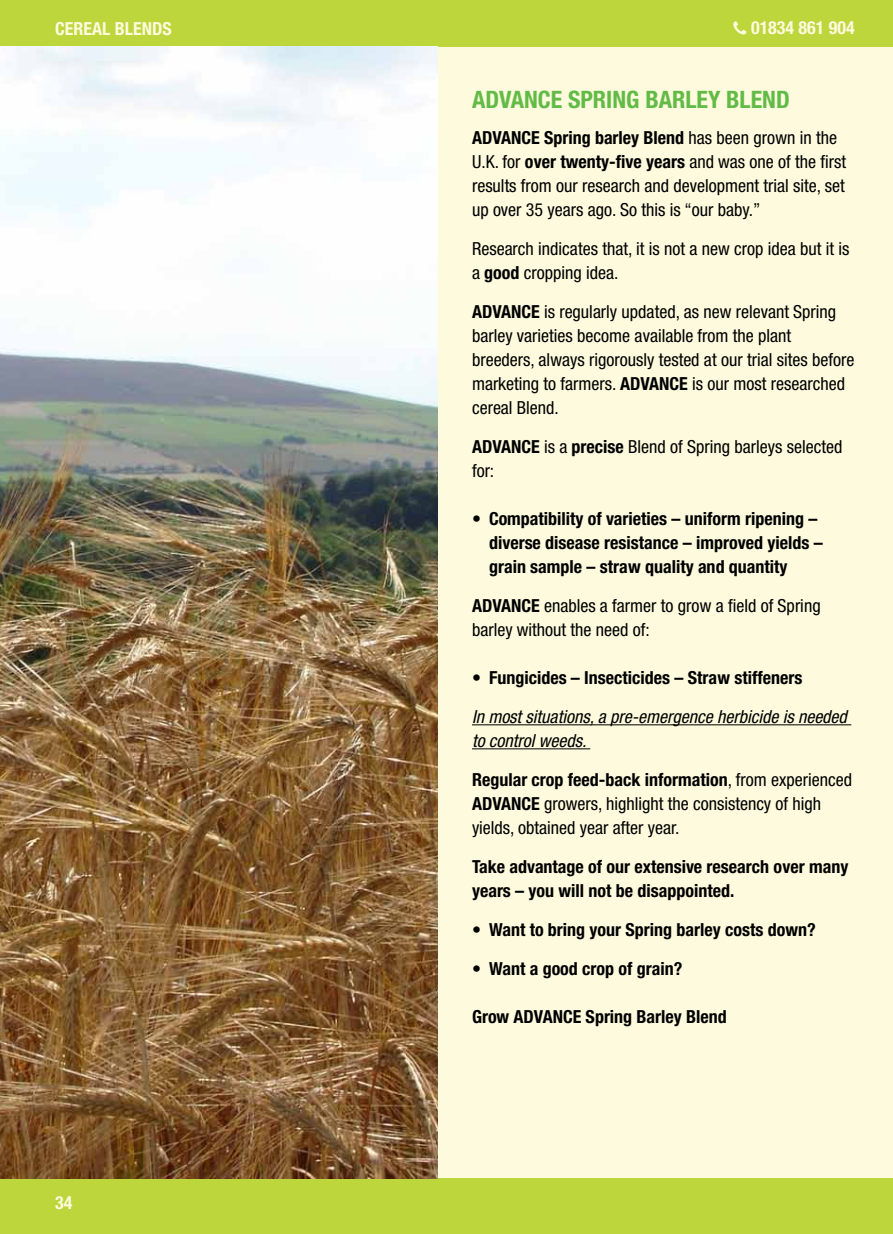
<style>
.page{position:relative;width:893px;height:1234px;background:#fff}
.page>*{position:absolute;margin:0;border:0;box-sizing:border-box;transform-origin:0 0}
.t1{font:700 condensed 24px "Helvetica Neue LT Std";color:#62bb46}
.t2{font:condensed 18px/24px "Helvetica Neue LT Std";color:#000}
.t3{font:700 condensed 18px/24px "Helvetica Neue LT Std";color:#000}
.t4{font:italic condensed 18px/39px "Helvetica Neue LT Std";color:#000}
.t5{font:700 condensed 18px "Helvetica Neue LT Std";color:#fdfadd}
.s1{font-weight:700}
.s2{font-weight:400}
.s3{font-style:normal}
.s4{font-weight:700;font-style:normal}
.s5{font-weight:400;font-style:italic}
</style>
<div class="page">
<div style="left:0;top:0;width:893px;height:1233px;background:#fdfadd"></div>
<div style="left:0;top:1178px;width:893px;height:55px;background:#bcd63b"></div>
<div style="left:0;top:0;width:893px;height:47px;background:#bcd63b"></div>
<svg style="left:733px;top:21px;width:13px;height:14px"></svg>
<img style="left:0;top:47px;width:438px;height:1131px">
<hr style="left:472px;top:724px;width:379px;height:1px;background:#000">
<hr style="left:472px;top:748px;width:118px;height:1px;background:#000">
<p class="t5" style="left:55px;top:18px;width:118px">CEREAL BLENDS</p>
<p class="t5" style="left:55px;top:1190px;width:19px">34</p>
<p class="t5" style="left:751px;top:17px;width:105px">01834 861 904</p>
<h1 class="t1" style="left:472px;top:84px;width:281px">ADVANCE Spring Barley Blend</h1>
<p class="t3" style="left:472px;top:125px;width:21px">Advance</p>
<p class="t2" style="left:472px;top:125px;width:376px;text-indent:72px"><span class="s1">Spring barley Blend</span> has been grown in the U.K. for <span class="s1">over twenty-five years</span> and was one of the first results from our research and development trial site, set up over 35 years ago. So this is “our baby.”</p>
<p class="t2" style="left:472px;top:236px;width:379px">Research indicates that, it is not a new crop idea but it is a <span class="s1">good</span> cropping idea.</p>
<p class="t3" style="left:472px;top:299px;width:21px">Advance</p>
<p class="t2" style="left:472px;top:299px;width:384px;text-indent:72px">is regularly updated, as new relevant Spring barley varieties become available from the plant breeders, always rigorously tested at our trial sites before marketing to farmers. <span class="s1">Advance</span></p>
<p class="t2" style="left:692px;top:371px;width:154px">is our most researched</p>
<p class="t2" style="left:472px;top:395px;width:88px">cereal Blend.</p>
<p class="t3" style="left:472px;top:434px;width:21px">Advance</p>
<p class="t2" style="left:544px;top:434px;width:300px">is a <span class="s1">precise</span> Blend of Spring barleys selected</p>
<p class="t2" style="left:472px;top:458px;width:24px">for:</p>
<p class="t3" style="left:489px;top:506px;width:335px;text-indent:-17px"><span class="s2">•</span> Compatibility of varieties – uniform ripening – diverse disease resistance – improved yields – grain sample – straw quality and quantity</p>
<p class="t3" style="left:472px;top:593px;width:21px">Advance</p>
<p class="t2" style="left:472px;top:593px;width:350px;text-indent:72px">enables a farmer to grow a field of Spring barley without the need of:</p>
<p class="t4" style="left:472px;top:658px;width:376px"><span class="s3">•</span> <span class="s4">Fungicides – Insecticides – Straw stiffeners<br></span>In most situations, a pre-emergence herbicide is needed</p>
<p class="t3" style="left:472px;top:720px;width:381px;line-height:39px"><span class="s5">to control weeds.<br></span>Regular crop feed-back information<span class="s2">, from experienced</span></p>
<p class="t3" style="left:472px;top:791px;width:21px">Advance</p>
<p class="t2" style="left:472px;top:791px;width:350px;text-indent:72px">growers, highlight the consistency of high yields, obtained year after year.</p>
<p class="t3" style="left:472px;top:854px;width:378px">Take advantage of our extensive research over many years – you will not be disappointed.</p>
<p class="t3" style="left:472px;top:917px;width:345px"><span class="s2">•</span> Want to bring your Spring barley costs down?</p>
<p class="t3" style="left:472px;top:956px;width:212px"><span class="s2">•</span> Want a good crop of grain?</p>
<p class="t3" style="left:472px;top:1004px;width:256px">Grow ADVANCE Spring Barley Blend</p>
</div>
